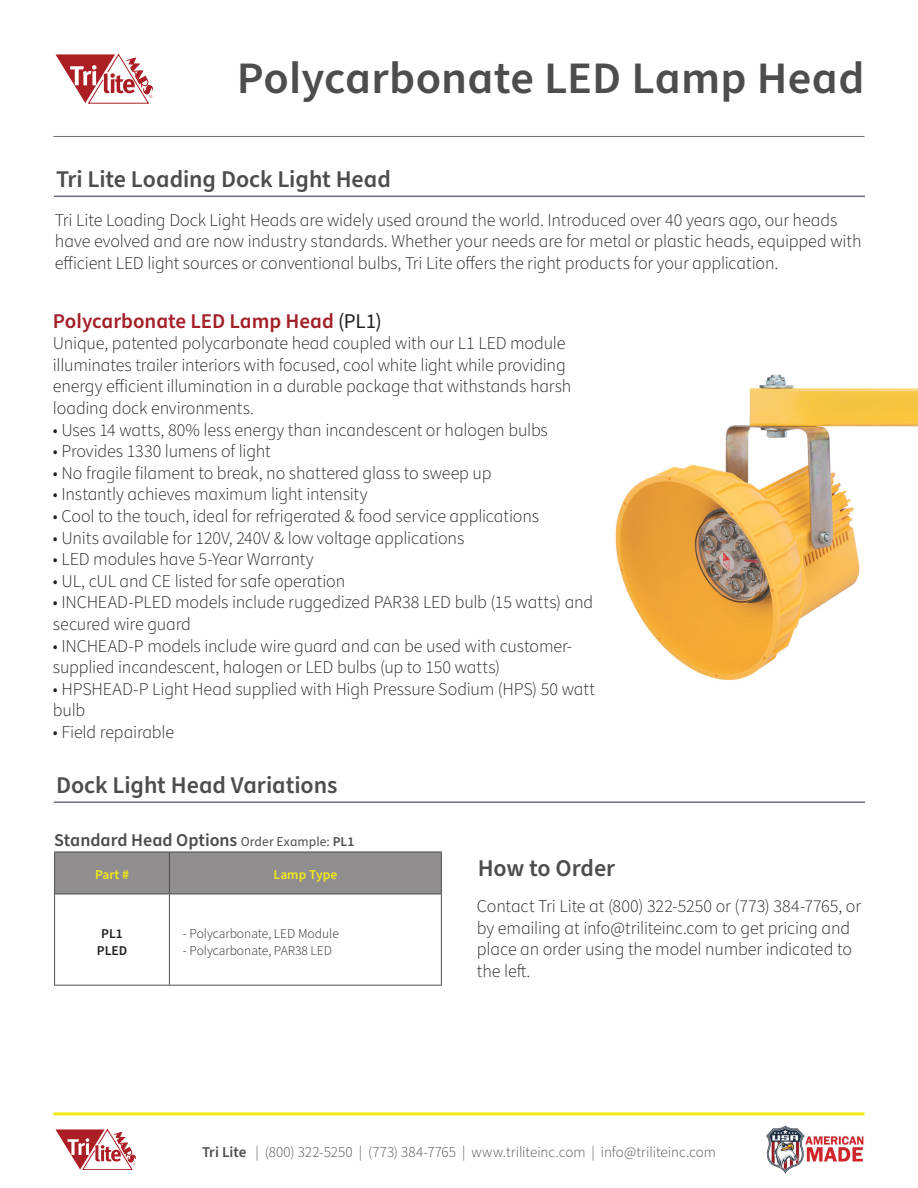
<style>
.page{position:relative;width:918px;height:1188px;background:#fff}
.page>*{position:absolute;margin:0;border:0;box-sizing:border-box;transform-origin:0 0}
.t1{font:600 45px "Source Sans Pro";letter-spacing:.005em;color:#4d4d4d}
.Body{font:600 24px "Source Sans Pro";letter-spacing:-.005em;color:#4d4d4d}
.Body-2{font:600 21px "Source Sans Pro";color:#a42028}
.Body-3{font:300 18px/21.6px "Source Sans Pro";letter-spacing:-.01em;color:#231f20}
.Headline_13_Grey_Semibold{font:600 18px "Source Sans Pro";color:#4d4d4d}
.t2{font:300 15px "Source Sans Pro";color:#4d4d4d}
.t3{font:300 13.5px "Source Sans Pro";color:#231f20}
.t4{font:600 13.5px "Source Sans Pro";color:#f1ea17}
.t5{font:600 13.5px "Source Sans Pro";color:#231f20}
.s1{font-weight:400;color:#231f20}
.s2{font-weight:400;font-size:13.5px}
.s3{font-size:13.5px}
.s4{font-weight:600}
</style>
<div class="page">
<hr style="left:53px;top:1112px;width:812px;height:3px;background:#f1ea17">
<hr style="left:53px;top:136px;width:812px;height:1px;background:#6f6c77">
<svg style="left:55px;top:53px;width:98px;height:51px"></svg>
<svg style="left:55px;top:1129px;width:81px;height:41px"></svg>
<img style="left:766px;top:1125px;width:98px;height:49px">
<img style="left:615px;top:374px;width:303px;height:306px">
<hr style="left:54px;top:196px;width:811px;height:1px;background:#706c77">
<div style="left:55px;top:853px;width:386px;height:41px;background:#918e8f"></div>
<hr style="left:54px;top:852px;width:115px;height:1px;background:#4d4d4d">
<hr style="left:54px;top:852px;width:1px;height:42px;background:#4d4d4d">
<hr style="left:169px;top:852px;width:273px;height:1px;background:#4d4d4d">
<hr style="left:169px;top:852px;width:1px;height:42px;background:#4d4d4d">
<hr style="left:441px;top:852px;width:1px;height:42px;background:#4d4d4d">
<hr style="left:54px;top:894px;width:115px;height:1px;background:#4d4d4d">
<hr style="left:54px;top:894px;width:1px;height:91px;background:#4d4d4d">
<hr style="left:169px;top:894px;width:273px;height:1px;background:#4d4d4d">
<hr style="left:169px;top:894px;width:1px;height:91px;background:#4d4d4d">
<hr style="left:441px;top:894px;width:1px;height:91px;background:#4d4d4d">
<hr style="left:54px;top:985px;width:115px;height:1px;background:#4d4d4d">
<hr style="left:169px;top:985px;width:273px;height:1px;background:#4d4d4d">
<hr style="left:54px;top:801px;width:811px;height:2px;background:#706c77">
<h1 class="t1" style="left:237px;top:48px;width:629px">Polycarbonate LED Lamp Head</h1>
<p class="Body" style="left:56px;top:163px;width:337px">Tri Lite Loading Dock Light Head</p>
<p class="Body-3" style="left:55px;top:209px;width:808px">Tri Lite Loading Dock Light Heads are widely used around the world. Introduced over 40 years ago, our heads have evolved and are now industry standards. Whether your needs are for metal or plastic heads, equipped with efficient LED light sources or conventional bulbs, Tri Lite offers the right products for your application.</p>
<p class="Body-2" style="left:53px;top:307px;width:330px">Polycarbonate LED Lamp Head <span class="s1">(PL1)</span></p>
<p class="Body-3" style="left:53px;top:333px;width:520px">Unique, patented polycarbonate head coupled with our L1 LED module illuminates trailer interiors with focused, cool white light while providing energy efficient illumination in a durable package that withstands harsh loading dock environments.</p>
<p class="Body-3" style="left:53px;top:419px;width:496px">• Uses 14 watts, 80% less energy than incandescent or halogen bulbs</p>
<p class="Body-3" style="left:53px;top:441px;width:219px">• Provides 1330 lumens of light</p>
<p class="Body-3" style="left:53px;top:463px;width:440px">• No fragile filament to break, no shattered glass to sweep up</p>
<p class="Body-3" style="left:53px;top:484px;width:316px">• Instantly achieves maximum light intensity</p>
<p class="Body-3" style="left:53px;top:506px;width:488px">• Cool to the touch, ideal for refrigerated &amp; food service applications</p>
<p class="Body-3" style="left:53px;top:527px;width:413px">• Units available for 120V, 240V &amp; low voltage applications</p>
<p class="Body-3" style="left:53px;top:549px;width:262px">• LED modules have 5-Year Warranty</p>
<p class="Body-3" style="left:53px;top:571px;width:294px">• UL, cUL and CE listed for safe operation</p>
<p class="Body-3" style="left:53px;top:592px;width:542px">• INCHEAD-PLED models include ruggedized PAR38 LED bulb (15 watts) and secured wire guard</p>
<p class="Body-3" style="left:53px;top:635px;width:521px">• INCHEAD-P models include wire guard and can be used with customer&shy;supplied incandescent, halogen or LED bulbs (up to 150 watts)</p>
<p class="Body-3" style="left:53px;top:679px;width:544px">• HPSHEAD-P Light Head supplied with High Pressure Sodium (HPS) 50 watt bulb</p>
<p class="Body-3" style="left:53px;top:722px;width:123px">• Field repairable</p>
<p class="Body" style="left:56px;top:769px;width:283px">Dock Light Head Variations</p>
<p class="Headline_13_Grey_Semibold" style="left:54px;top:828px;width:302px">Standard Head Options <span class="s2">Order Example:</span> <span class="s3">PL1</span></p>
<p class="t4" style="left:95px;top:866px;width:35px">Part #</p>
<p class="t4" style="left:274px;top:866px;width:65px">Lamp Type</p>
<p class="t5" style="left:101px;top:925px;width:23px">PL1</p>
<p class="t5" style="left:97px;top:941px;width:32px">PLED</p>
<p class="t3" style="left:183px;top:925px;width:157px">- Polycarbonate, LED Module</p>
<p class="t3" style="left:183px;top:941px;width:151px">- Polycarbonate, PAR38 LED</p>
<p class="Body" style="left:478px;top:852px;width:139px">How to Order</p>
<p class="Body-3" style="left:477px;top:896px;width:386px">Contact Tri Lite at (800) 322-5250 or (773) 384-7765, or by emailing at info@triliteinc.com to get pricing and place an order using the model number indicated to the left.</p>
<p class="t2" style="left:202px;top:1142px;width:515px"><span class="s4">Tri Lite</span> | (800) 322-5250 | (773) 384-7765 | www.triliteinc.com | info@triliteinc.com</p>
</div>
